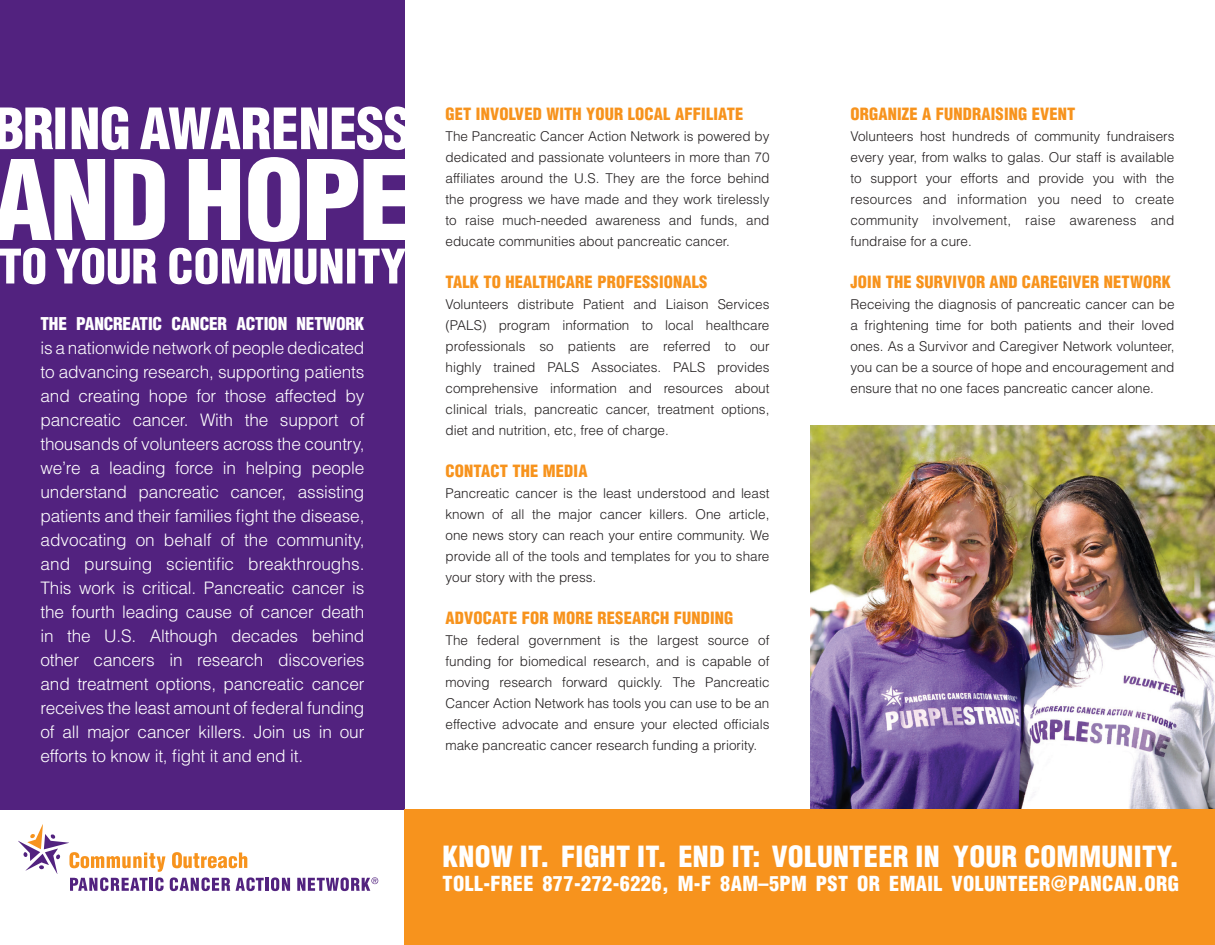
<style>
.page{position:relative;width:1215px;height:945px;background:#fff}
.page>*{position:absolute;margin:0;border:0;box-sizing:border-box;transform-origin:0 0}
.subhead{font:900 condensed 28.5px "Helvetica LT Std";letter-spacing:.01em;color:#fff}
.subhead-2{font:900 condensed 20.25px "Helvetica LT Std";letter-spacing:.02em;color:#fff}
.t1{font:300 17.25px/24px "Helvetica LT Std";letter-spacing:-.01em;color:#fff;text-align:justify}
.subhead-3{font:900 condensed 16.5px "Helvetica LT Std";letter-spacing:.01em;color:#f7931d}
.body{font:300 13.5px/21px "Helvetica LT Std";color:#231f20;text-align:justify}
.s1{font-weight:900;font-stretch:condensed}
</style>
<div class="page">
<img style="left:810px;top:426px;width:405px;height:384px">
<div style="left:0;top:0;width:405px;height:810px;background:#52227f"></div>
<div style="left:405px;top:810px;width:810px;height:135px;background:#f7931d"></div>
<svg style="left:0;top:107px;width:405px;height:43px"></svg>
<svg style="left:0;top:157px;width:405px;height:85px"></svg>
<svg style="left:0;top:248px;width:405px;height:36px"></svg>
<hr style="left:265px;top:878px;width:4px;height:13px;background:#52227f">
<svg style="left:271px;top:877px;width:19px;height:14px"></svg>
<svg style="left:18px;top:824px;width:246px;height:67px"></svg>
<svg style="left:297px;top:877px;width:81px;height:14px"></svg>
<p class="t1" style="left:40px;top:312px;width:326px"><span class="s1">THE PANCREATIC CANCER ACTION NETWORK </span>is a nationwide network of people dedicated to advancing research, supporting patients and creating hope for those affected by pancreatic cancer. With the support of thousands of volunteers across the country, we’re a leading force in helping people understand pancreatic cancer, assisting patients and their families fight the disease, advocating on behalf of the community, and pursuing scientific breakthroughs.<br>This work is critical. Pancreatic cancer is the fourth leading cause of cancer death in the U.S. Although decades behind other cancers in research discoveries and treatment options, pancreatic cancer receives the least amount of federal funding of all major cancer killers. Join us in our efforts to know it, fight it and end it.</p>
<p class="subhead-3" style="left:446px;top:103px;width:299px">GET INVOLVED WITH YOUR LOCAL AFFILIATE</p>
<p class="body" style="left:446px;top:125px;width:326px">The Pancreatic Cancer Action Network is powered by dedicated and passionate volunteers in more than 70 affiliates around the U.S. They are the force behind the progress we have made and they work tirelessly to raise much-needed awareness and funds, and educate communities about pancreatic cancer.</p>
<p class="subhead-3" style="left:446px;top:271px;width:264px">TALK TO HEALTHCARE PROFESSIONALS</p>
<p class="body" style="left:446px;top:293px;width:326px">Volunteers distribute Patient and Liaison Services (PALS) program information to local healthcare professionals so patients are referred to our highly trained PALS Associates. PALS provides comprehensive information and resources about clinical trials, pancreatic cancer, treatment options, diet and nutrition, etc, free of charge.</p>
<p class="subhead-3" style="left:446px;top:460px;width:144px">CONTACT THE MEDIA</p>
<p class="body" style="left:446px;top:482px;width:326px">Pancreatic cancer is the least understood and least known of all the major cancer killers. One article, one news story can reach your entire community. We provide all of the tools and templates for you to share your story with the press.</p>
<p class="subhead-3" style="left:446px;top:607px;width:289px">ADVOCATE FOR MORE RESEARCH FUNDING</p>
<p class="body" style="left:446px;top:629px;width:326px">The federal government is the largest source of funding for biomedical research, and is capable of moving research forward quickly. The Pancreatic Cancer Action Network has tools you can use to be an effective advocate and ensure your elected officials make pancreatic cancer research funding a priority.</p>
<p class="subhead-3" style="left:850px;top:103px;width:227px">ORGANIZE A FUNDRAISING EVENT</p>
<p class="body" style="left:850px;top:125px;width:325px">Volunteers host hundreds of community fundraisers every year, from walks to galas. Our staff is available to support your efforts and provide you with the resources and information you need to create community involvement, raise awareness and fundraise for a cure.</p>
<p class="subhead-3" style="left:850px;top:271px;width:322px">JOIN THE SURVIVOR AND CAREGIVER NETWORK</p>
<p class="body" style="left:850px;top:293px;width:326px">Receiving the diagnosis of pancreatic cancer can be a frightening time for both patients and their loved ones. As a Survivor and Caregiver Network volunteer, you can be a source of hope and encouragement and ensure that no one faces pancreatic cancer alone.</p>
<p class="subhead" style="left:442px;top:838px;width:738px">KNOW IT. FIGHT IT. END IT: VOLUNTEER IN YOUR COMMUNITY.</p>
<p class="subhead-2" style="left:442px;top:871px;width:738px">TOLL-FREE 877-272-6226, M-F 8AM–5PM PST OR EMAIL VOLUNTEER@PANCAN.ORG</p>
</div>
